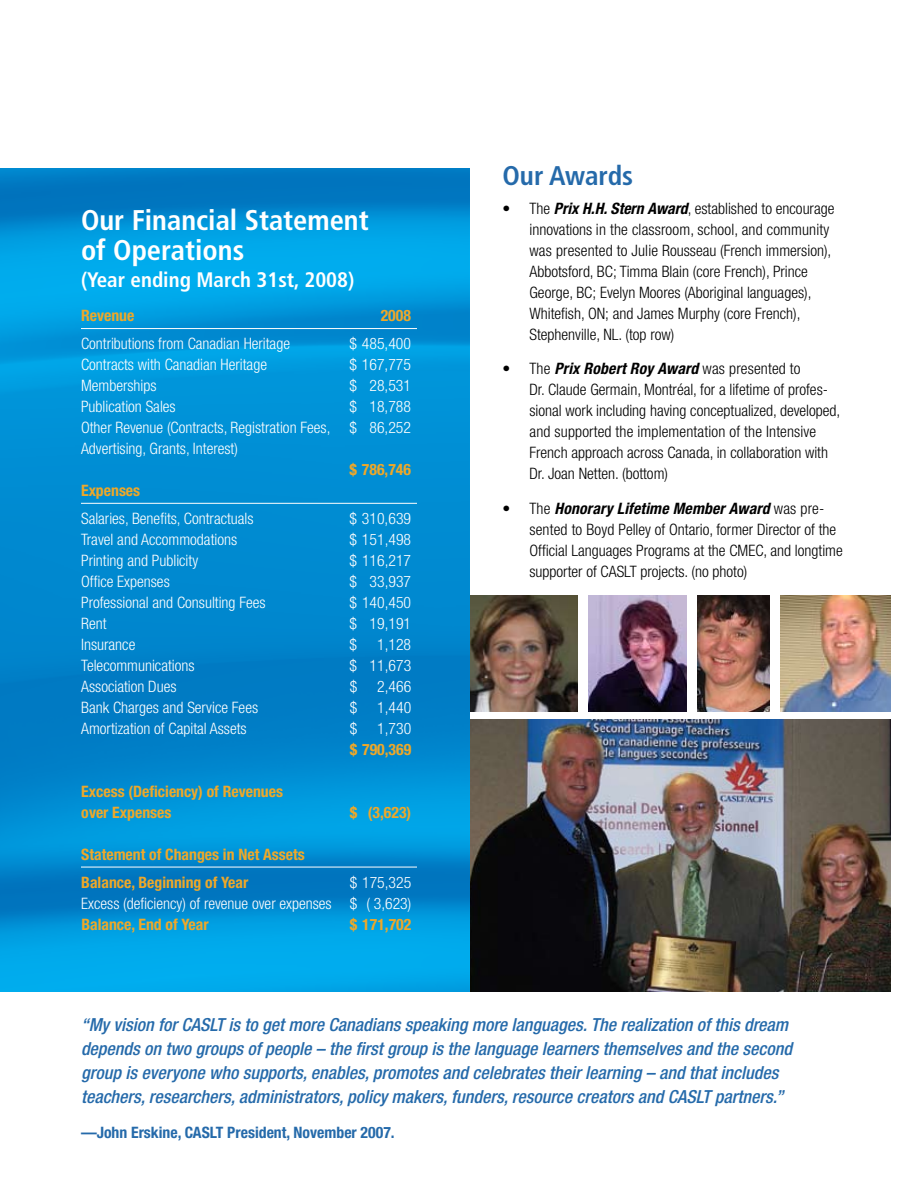
<style>
.page{position:relative;width:918px;height:1188px;background:#fff}
.page>*{position:absolute;margin:0;border:0;box-sizing:border-box;transform-origin:0 0}
.t1{font:700 condensed 28.5px/30px "Frutiger";color:#fff}
.t2{font:700 condensed 27px "Frutiger";color:#256aaa}
.t3{font:700 condensed 21px "Frutiger";color:#fff}
.t4{font:italic 500 condensed 18px/24px "Helvetica Neue";color:#256aaa}
.t5{font:300 condensed 15.75px/21px "Helvetica Neue";color:#000}
.t6{font:300 condensed 15.75px/21px "Helvetica Neue";color:#fff;text-align:justify}
.t7{font:700 condensed 15.75px/21px "Helvetica Neue";color:#eea829}
.t8{font:700 condensed 15.75px "Helvetica Neue";color:#256aaa}
.s1{font-weight:700;font-style:italic}
</style>
<div class="page">
<img style="left:470px;top:595px;width:108px;height:117px">
<img style="left:470px;top:719px;width:421px;height:273px">
<img style="left:0;top:168px;width:470px;height:824px">
<hr style="left:81px;top:328px;width:336px;height:1px;background:#fff">
<hr style="left:81px;top:503px;width:336px;height:1px;background:#fff">
<hr style="left:81px;top:867px;width:336px;height:1px;background:#fff">
<img style="left:781px;top:595px;width:110px;height:117px">
<img style="left:588px;top:595px;width:98px;height:117px">
<img style="left:698px;top:595px;width:72px;height:117px">
<h1 class="t1" style="left:81px;top:205px;width:289px">Our Financial Statement of Operations</h1>
<h3 class="t3" style="left:81px;top:267px;width:275px">(Year ending March 31st, 2008)</h3>
<p class="t7" style="left:81px;top:305px;width:55px">Revenue</p>
<p class="t7" style="left:381px;top:305px;width:32px">2008</p>
<p class="t6" style="left:81px;top:333px;width:211px">Contributions from Canadian Heritage</p>
<p class="t6" style="left:349px;top:333px;width:63px">$ 485,400</p>
<p class="t6" style="left:81px;top:354px;width:188px">Contracts with Canadian Heritage</p>
<p class="t6" style="left:349px;top:354px;width:63px">$ 167,775</p>
<p class="t6" style="left:81px;top:375px;width:77px">Memberships</p>
<p class="t6" style="left:349px;top:375px;width:63px">$ 28,531</p>
<p class="t6" style="left:81px;top:396px;width:96px">Publication Sales</p>
<p class="t6" style="left:81px;top:396px;width:332px;text-indent:268px">$ 18,788<br>Other Revenue (Contracts, Registration Fees, $ 86,252<br>Advertising, Grants, Interest)</p>
<p class="t7" style="left:350px;top:459px;width:63px">$ 786,746</p>
<p class="t7" style="left:81px;top:480px;width:61px">Expenses</p>
<p class="t6" style="left:81px;top:508px;width:174px">Salaries, Benefits, Contractuals</p>
<p class="t6" style="left:350px;top:508px;width:63px">$ 310,639</p>
<p class="t6" style="left:81px;top:529px;width:158px">Travel and Accommodations</p>
<p class="t6" style="left:350px;top:529px;width:63px">$ 151,498</p>
<p class="t6" style="left:81px;top:550px;width:119px">Printing and Publicity</p>
<p class="t6" style="left:350px;top:550px;width:63px">$ 116,217</p>
<p class="t6" style="left:81px;top:571px;width:90px">Office Expenses</p>
<p class="t6" style="left:350px;top:571px;width:63px">$ 33,937</p>
<p class="t6" style="left:81px;top:592px;width:186px">Professional and Consulting Fees</p>
<p class="t6" style="left:350px;top:592px;width:63px">$ 140,450</p>
<p class="t6" style="left:81px;top:613px;width:27px">Rent</p>
<p class="t6" style="left:350px;top:613px;width:63px">$ 19,191</p>
<p class="t6" style="left:81px;top:634px;width:56px">Insurance</p>
<p class="t6" style="left:350px;top:634px;width:9px">$</p>
<p class="t6" style="left:377px;top:634px;width:36px">1,128</p>
<p class="t6" style="left:81px;top:655px;width:115px">Telecommunications</p>
<p class="t6" style="left:350px;top:655px;width:63px">$ 11,673</p>
<p class="t6" style="left:81px;top:676px;width:97px">Association Dues</p>
<p class="t6" style="left:350px;top:676px;width:9px">$</p>
<p class="t6" style="left:377px;top:676px;width:36px">2,466</p>
<p class="t6" style="left:81px;top:697px;width:178px">Bank Charges and Service Fees</p>
<p class="t6" style="left:350px;top:697px;width:9px">$</p>
<p class="t6" style="left:377px;top:697px;width:36px">1,440</p>
<p class="t6" style="left:81px;top:718px;width:167px">Amortization of Capital Assets</p>
<p class="t6" style="left:350px;top:718px;width:9px">$</p>
<p class="t6" style="left:377px;top:718px;width:36px">1,730</p>
<p class="t7" style="left:350px;top:739px;width:63px">$ 790,369</p>
<p class="t7" style="left:81px;top:781px;width:203px">Excess (Deficiency) of Revenues over Expenses</p>
<p class="t7" style="left:350px;top:802px;width:63px">$ (3,623)</p>
<p class="t7" style="left:81px;top:840px;width:225px;line-height:27.8px">Statement of Changes in Net Assets<br>Balance, Beginning of Year</p>
<p class="t6" style="left:81px;top:871px;width:332px;text-align:right">$ 175,325<br>Excess (deficiency) of revenue over expenses $ ( 3,623)</p>
<p class="t7" style="left:81px;top:913px;width:129px">Balance, End of Year</p>
<p class="t7" style="left:350px;top:913px;width:63px">$ 171,702</p>
<h2 class="t2" style="left:502px;top:160px;width:132px">Our Awards</h2>
<p class="t5" style="left:530px;top:198px;width:307px;text-indent:-27px">• The <span class="s1">Prix H.H. Stern Award</span>, established to encourage innovations in the classroom, school, and community was presented to Julie Rousseau (French immersion), Abbotsford, BC; Timma Blain (core French), Prince George, BC; Evelyn Moores (Aboriginal languages), Whitefish, ON; and James Murphy (core French), Stephenville, NL. (top row)</p>
<p class="t5" style="left:530px;top:358px;width:312px;text-indent:-27px">• The <span class="s1">Prix Robert Roy Award</span> was presented to<br>Dr. Claude Germain, Montréal, for a lifetime of profes&shy;sional work including having conceptualized, developed, and supported the implementation of the Intensive French approach across Canada, in collaboration with Dr. Joan Netten. (bottom)</p>
<p class="t5" style="left:530px;top:498px;width:315px;text-indent:-27px">• The <span class="s1">Honorary Lifetime Member Award</span> was pre&shy;sented to Boyd Pelley of Ontario, former Director of the Official Languages Programs at the CMEC, and longtime supporter of CASLT projects. (no photo)</p>
<p class="t4" style="left:81px;top:1012px;width:713px">“My vision for CASLT is to get more Canadians speaking more languages. The realization of this dream depends on two groups of people – the first group is the language learners themselves and the second group is everyone who supports, enables, promotes and celebrates their learning – and that includes teachers, researchers, administrators, policy makers, funders, resource creators and CASLT partners.”</p>
<p class="t8" style="left:81px;top:1122px;width:315px">—John Erskine, CASLT President, November 2007.</p>
</div>
